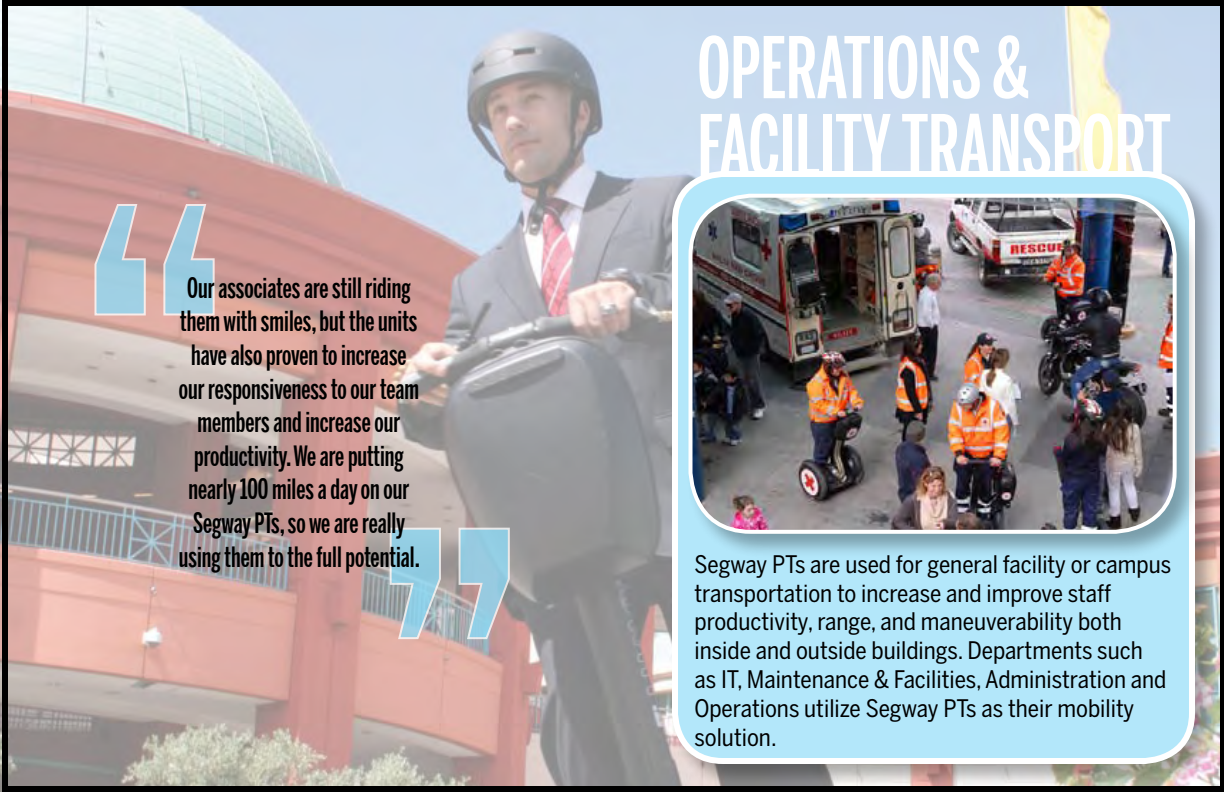
<style>
.page{position:relative;width:1224px;height:792px;background:#fff}
.page>*{position:absolute;margin:0;border:0;box-sizing:border-box;transform-origin:0 0}
.t1{font:500 84.2px/78px "Benton Sans Extra Comp";color:#fff}
.t2{font:500 28px/33.6px "Benton Sans Extra Comp";color:#000;text-align:center}
.t3{font:24px/28.8px "Benton Sans Cond";color:#000}
</style>
<div class="page">
<img style="left:2px;top:0;width:1222px;height:792px">
<p class="t2" style="left:179px;top:271px;width:243px">Our associates are still riding them with smiles, but the units have also proven to increase our responsiveness to our team members and increase our productivity. We are putting nearly 100 miles a day on our<br>Segway PTs, so we are really using them to the full potential.</p>
<h1 class="t1" style="left:697px;top:29px;width:475px">OPERATIONS &amp;<br>FACILITY TRANSPORT</h1>
<p class="t3" style="left:694px;top:550px;width:478px">Segway PTs are used for general facility or campus transportation to increase and improve staff productivity, range, and maneuverability both inside and outside buildings. Departments such<br>as IT, Maintenance &amp; Facilities, Administration and Operations utilize Segway PTs as their mobility solution.</p>
</div>
